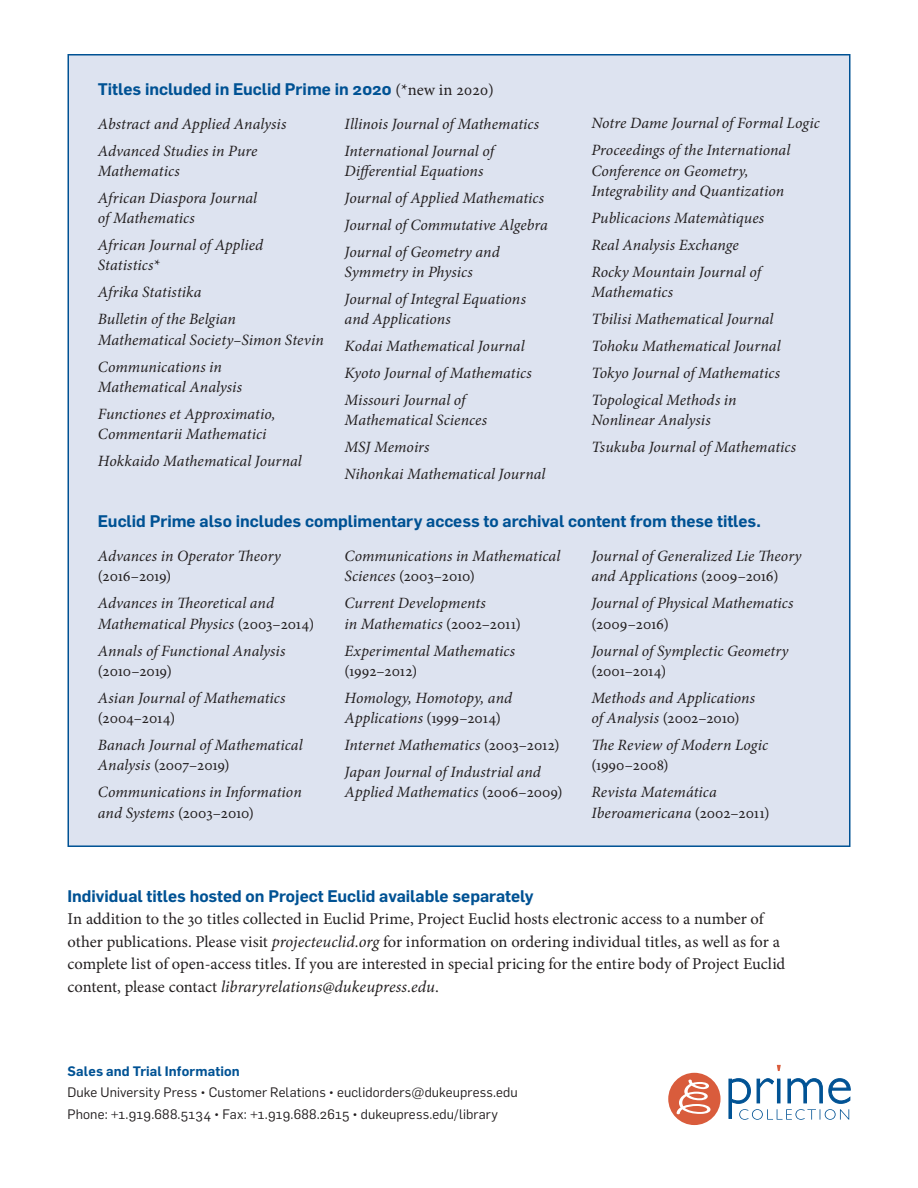
<style>
.page{position:relative;width:918px;height:1188px;background:#fff}
.page>*{position:absolute;margin:0;border:0;box-sizing:border-box;transform-origin:0 0}
.t1{font:16.5px/22.5px "Minion Pro";letter-spacing:-.005em;color:#231f20}
.t2{font:600 16.5px "Flama";color:#005294}
.t3{font:italic 15.75px/27px "Minion Pro";color:#231f20}
.t4{font:15.75px "Minion Pro";letter-spacing:-.015em;color:#231f20}
.t5{font:13.5px/21.8px "Flama";letter-spacing:.01em;color:#231f20}
.t6{font:600 13.5px "Flama";letter-spacing:.01em;color:#005294}
.s1{font-family:"Minion Pro";font-weight:400;color:#231f20}
.s2{font-style:normal}
.s3{font-style:italic}
</style>
<div class="page">
<div style="left:68px;top:54px;width:782px;height:793px;background:#dde3f0;border:2px solid #005294"></div>
<svg style="left:777px;top:1065px;width:4px;height:6px"></svg>
<svg style="left:729px;top:1078px;width:121px;height:42px"></svg>
<div style="left:668px;top:1073px;width:53px;height:52px;background:#d95c3c;border-radius:50%"></div>
<svg style="left:677px;top:1080px;width:34px;height:34px"></svg>
<p class="t2" style="left:98px;top:77px;width:398px">Titles included in Euclid Prime in 2020 <span class="s1">(*new in 2020)</span></p>
<p class="t3" style="left:98px;top:110px;width:190px">Abstract and Applied Analysis<br>Advanced Studies in Pure</p>
<p class="t3" style="left:98px;top:157px;width:161px">Mathematics<br>African Diaspora Journal</p>
<p class="t3" style="left:98px;top:204px;width:167px">of Mathematics<br>African Journal of Applied</p>
<p class="t3" style="left:98px;top:252px;width:140px">Statistics*<br>Afrika Statistika<br>Bulletin of the Belgian</p>
<p class="t3" style="left:98px;top:326px;width:227px">Mathematical Society–Simon Stevin<br>Communications in</p>
<p class="t3" style="left:98px;top:373px;width:179px">Mathematical Analysis<br>Functiones et Approximatio,</p>
<p class="t3" style="left:98px;top:420px;width:205px">Commentarii Mathematici<br>Hokkaido Mathematical Journal</p>
<p class="t3" style="left:345px;top:110px;width:196px">Illinois Journal of Mathematics<br>International Journal of</p>
<p class="t3" style="left:345px;top:157px;width:205px">Differential Equations<br>Journal of Applied Mathematics<br>Journal of Commutative Algebra<br>Journal of Geometry and</p>
<p class="t3" style="left:345px;top:258px;width:183px">Symmetry in Physics<br>Journal of Integral Equations</p>
<p class="t3" style="left:345px;top:306px;width:189px">and Applications<br>Kodai Mathematical Journal<br>Kyoto Journal of Mathematics<br>Missouri Journal of</p>
<p class="t3" style="left:345px;top:407px;width:202px">Mathematical Sciences<br>MSJ Memoirs<br>Nihonkai Mathematical Journal</p>
<p class="t3" style="left:591px;top:110px;width:230px">Notre Dame Journal of Formal Logic<br>Proceedings of the International</p>
<p class="t3" style="left:591px;top:161px;width:194px;line-height:20.2px">Conference on Geometry,<br>Integrability and Quantization</p>
<p class="t3" style="left:591px;top:204px;width:174px">Publicacions Matemàtiques<br>Real Analysis Exchange<br>Rocky Mountain Journal of</p>
<p class="t3" style="left:591px;top:279px;width:191px">Mathematics<br>Tbilisi Mathematical Journal<br>Tohoku Mathematical Journal<br>Tokyo Journal of Mathematics<br>Topological Methods in</p>
<p class="t3" style="left:591px;top:407px;width:206px">Nonlinear Analysis<br>Tsukuba Journal of Mathematics</p>
<p class="t2" style="left:98px;top:509px;width:665px">Euclid Prime also includes complimentary access to archival content from these titles.</p>
<p class="t3" style="left:98px;top:543px;width:184px">Advances in Operator Theory</p>
<p class="t4" style="left:98px;top:566px;width:75px">(2016–2019)</p>
<p class="t3" style="left:98px;top:593px;width:218px;line-height:20.2px">Advances in Theoretical and<br>Mathematical Physics <span class="s2">(2003–2014)</span></p>
<p class="t3" style="left:98px;top:637px;width:189px">Annals of Functional Analysis</p>
<p class="t4" style="left:98px;top:660px;width:75px">(2010–2019)</p>
<p class="t3" style="left:98px;top:684px;width:189px">Asian Journal of Mathematics</p>
<p class="t4" style="left:98px;top:708px;width:79px">(2004–2014)</p>
<p class="t3" style="left:98px;top:735px;width:206px;line-height:20.2px">Banach Journal of Mathematical<br>Analysis <span class="s2">(2007–2019)</span></p>
<p class="t3" style="left:98px;top:782px;width:205px;line-height:20.2px">Communications in Information and Systems <span class="s2">(2003–2010)</span></p>
<p class="t3" style="left:591px;top:546px;width:212px;line-height:20.2px">Journal of Generalized Lie Theory and Applications <span class="s2">(2009–2016)</span></p>
<p class="t3" style="left:591px;top:590px;width:204px">Journal of Physical Mathematics</p>
<p class="t4" style="left:591px;top:613px;width:79px">(2009–2016)</p>
<p class="t3" style="left:591px;top:637px;width:199px">Journal of Symplectic Geometry</p>
<p class="t4" style="left:591px;top:660px;width:76px">(2001–2014)</p>
<p class="t3" style="left:591px;top:688px;width:165px;line-height:20.2px">Methods and Applications of Analysis <span class="s2">(2002–2010)</span></p>
<p class="t3" style="left:591px;top:732px;width:178px">The Review of Modern Logic</p>
<p class="t4" style="left:591px;top:755px;width:79px">(1990–2008)</p>
<p class="t3" style="left:591px;top:782px;width:180px;line-height:20.2px">Revista Matemática<br>Iberoamericana <span class="s2">(2002–2011)</span></p>
<p class="t3" style="left:345px;top:546px;width:217px;line-height:20.2px">Communications in Mathematical<br>Sciences <span class="s2">(2003–2010)</span></p>
<p class="t3" style="left:345px;top:593px;width:178px;line-height:20.2px">Current Developments<br>in Mathematics <span class="s2">(2002–2011)</span></p>
<p class="t3" style="left:345px;top:637px;width:172px">Experimental Mathematics</p>
<p class="t4" style="left:345px;top:660px;width:74px">(1992–2012)</p>
<p class="t3" style="left:345px;top:688px;width:169px;line-height:20.2px">Homology, Homotopy, and<br>Applications <span class="s2">(1999–2014)</span></p>
<p class="t3" style="left:345px;top:732px;width:216px">Internet Mathematics <span class="s2">(2003–2012)<br></span>Japan Journal of Industrial and</p>
<p class="t3" style="left:345px;top:779px;width:220px">Applied Mathematics <span class="s2">(2006–2009)</span></p>
<p class="t2" style="left:67px;top:884px;width:468px">Individual titles hosted on Project Euclid available separately</p>
<p class="t1" style="left:67px;top:908px;width:719px">In addition to the 30 titles collected in Euclid Prime, Project Euclid hosts electronic access to a number of other publications. Please visit <span class="s3">projecteuclid.org</span> for information on ordering individual titles, as well as for a complete list of open-access titles. If you are interested in special pricing for the entire body of Project Euclid content, please contact <span class="s3">libraryrelations@dukeupress.edu</span>.</p>
<p class="t6" style="left:68px;top:1061px;width:174px">Sales and Trial Information</p>
<p class="t5" style="left:68px;top:1081px;width:452px">Duke University Press • Customer Relations • euclidorders@dukeupress.edu<br>Phone: +1.919.688.5134 • Fax: +1.919.688.2615 • dukeupress.edu/library</p>
</div>
